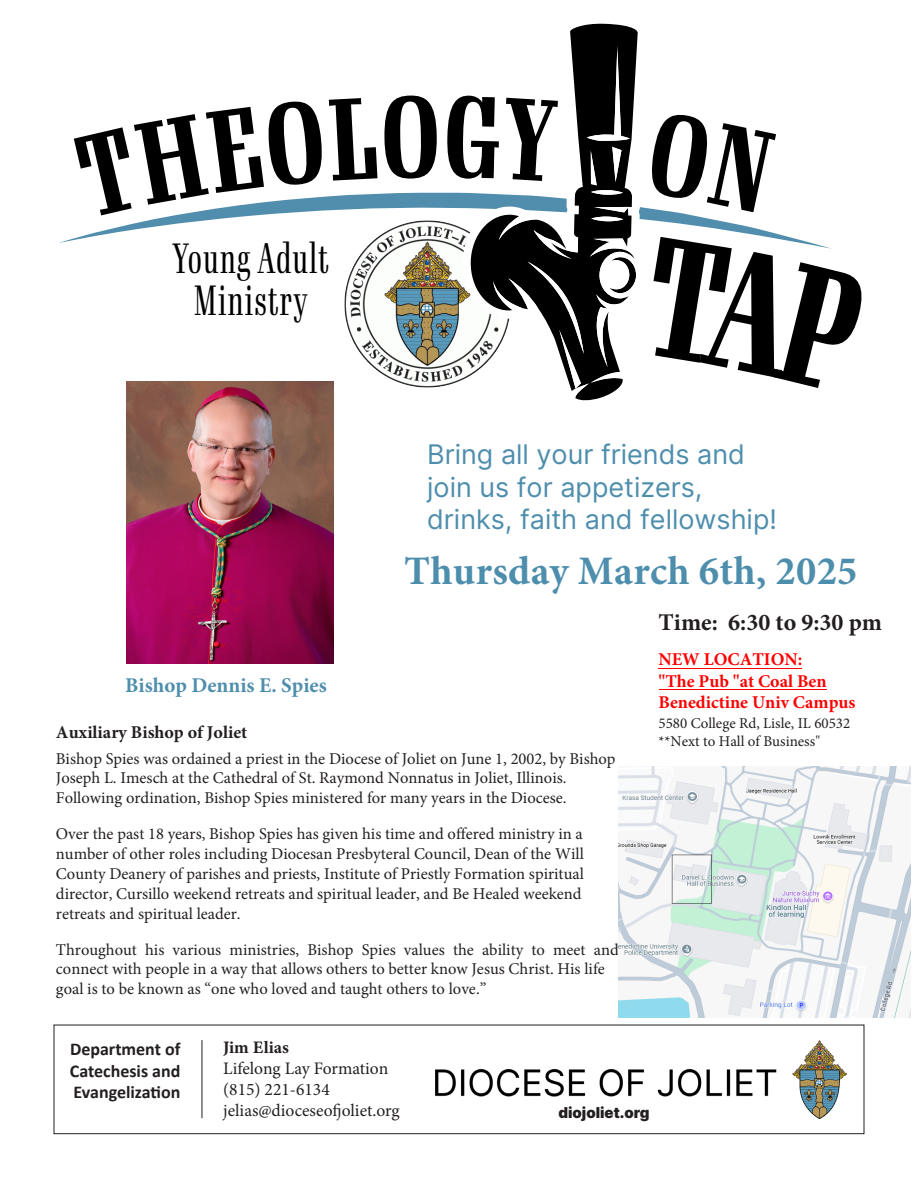
<style>
.page{position:relative;width:918px;height:1188px;background:#fff}
.page>*{position:absolute;margin:0;border:0;box-sizing:border-box;transform-origin:0 0}
.t1{font:41.4px/41.4px "Gimlet Display Condensed";letter-spacing:.05em;color:#000;text-align:center;scale:.75 1}
.t2{font:700 40.5px "Minion Pro";letter-spacing:.005em;color:#4e8ead}
.t3{font:27px/32.4px "Inter";color:#4e8ead}
.t4{font:700 24px "Minion Pro";color:#231f20}
.t5{font:700 21px "Minion Pro";color:#4e8ead}
.t6{font:700 18px/21.8px "Minion Pro";color:#f00}
.t7{font:700 18px/21.6px "Calibri";color:#231f20;text-align:justify}
.t8{font:700 18px "Minion Pro";color:#231f20}
.t9{font:17.55px/21px "Minion Pro";color:#231f20}
.t10{font:16.5px/19.8px "Minion Pro";color:#231f20}
.t11{font:15px/17.9px "Minion Pro";color:#231f20}
.t12{font:900 15px "Inter";color:#231f20}
.s1{font-family:"Minion Variable Concept"}
</style>
<div class="page">
<div style="left:54px;top:1025px;width:810px;height:109px;border:1px solid #231f20"></div>
<img style="left:436px;top:1040px;width:410px;height:78px">
<hr style="left:202px;top:1040px;width:1px;height:78px;background:#231f20">
<svg style="left:570px;top:23px;width:68px;height:378px;fill:#000"></svg>
<img style="left:127px;top:398px;width:207px;height:265px">
<hr style="left:659px;top:689px;width:167px;height:1px;background:#f00">
<hr style="left:659px;top:668px;width:143px;height:1px;background:#f00">
<img style="left:619px;top:766px;width:292px;height:252px">
<svg style="left:59px;top:50px;width:773px;height:348px"></svg>
<p class="t1" style="left:172px;top:236px;width:210px">Young Adult<br>Ministry</p>
<p class="t3" style="left:427px;top:438px;width:351px">Bring all your friends and join us for appetizers, drinks, faith and fellowship!</p>
<p class="t2" style="left:404px;top:543px;width:455px">Thursday March 6th, 2025</p>
<p class="t5" style="left:125px;top:671px;width:203px">Bishop Dennis E. Spies</p>
<p class="t8" style="left:56px;top:720px;width:193px">Auxiliary Bishop of Joliet</p>
<p class="t10" style="left:56px;top:749px;width:561px">Bishop Spies was ordained a priest in the Diocese of Joliet on June 1, 2002, by Bishop<br>Joseph L. Imesch at the Cathedral of St. Raymond Nonnatus in Joliet, Illinois.<br>Following ordination, Bishop Spies ministered for many years in the Diocese.</p>
<p class="t10" style="left:56px;top:824px;width:529px">Over the past 18 years, Bishop Spies has given his time and offered ministry in a number of other roles including Diocesan Presbyteral Council, Dean of the Will County Deanery of parishes and priests, Institute of Priestly Formation spiritual director, Cursillo weekend retreats and spiritual leader, and Be Healed weekend retreats and spiritual leader.</p>
<p class="t10" style="left:56px;top:939px;width:564px">Throughout his various ministries, Bishop Spies values the ability to meet and connect with people in a way that allows others to better know Jesus Christ. His life goal is to be known as “one who loved and taught others to love.”</p>
<h3 class="t4" style="left:659px;top:605px;width:225px">Time: 6:30 to 9:30 pm</h3>
<p class="t6" style="left:659px;top:648px;width:198px">NEW LOCATION:<br>"The Pub "at Coal Ben<br>Benedictine Univ Campus</p>
<p class="t11" style="left:659px;top:714px;width:193px">5580 College Rd, Lisle, IL 60532 **Next to Hall of Business"</p>
<p class="t7" style="left:70px;top:1038px;width:112px">Department of Catechesis and Evangelization</p>
<p class="t9" style="left:223px;top:1037px;width:167px"><span class="s1">Jim Elias<br></span>Lifelong Lay Formation</p>
<p class="t9" style="left:223px;top:1079px;width:108px">(815) 221-6134</p>
<p class="t9" style="left:223px;top:1100px;width:178px">jelias@dioceseofjoliet.org</p>
<p class="t12" style="left:558px;top:1102px;width:93px">diojoliet.org</p>
</div>
